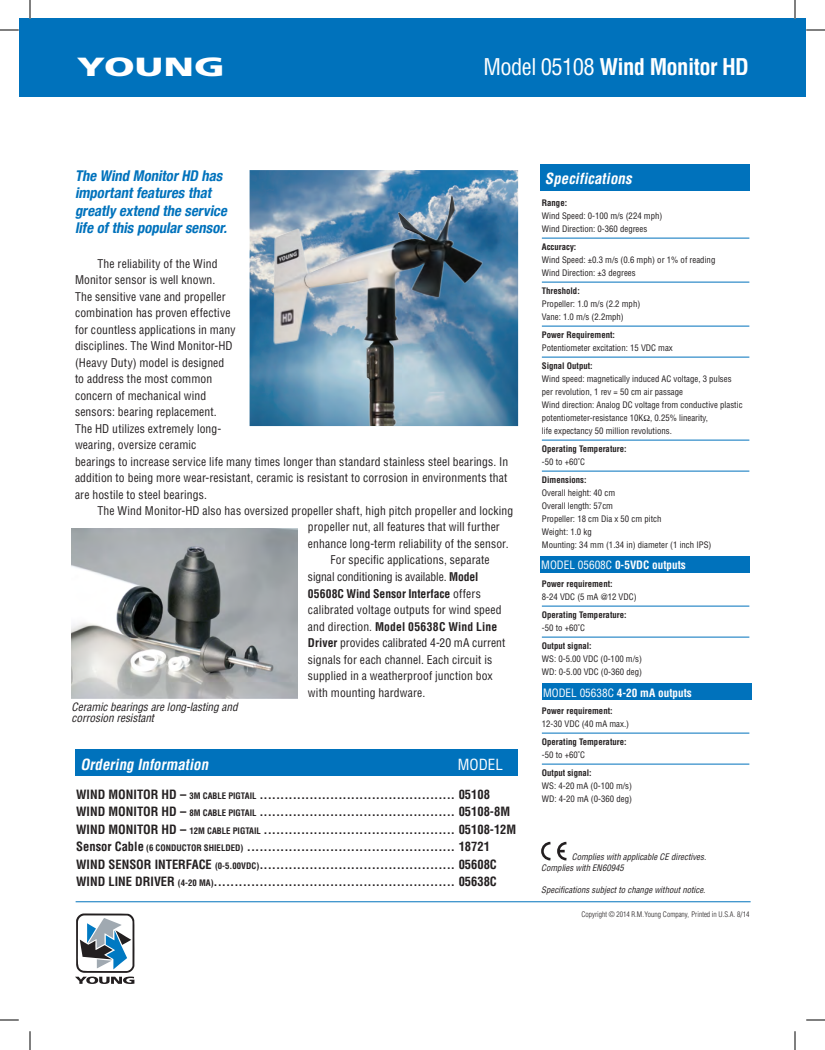
<style>
.page{position:relative;width:825px;height:1050px;background:#fff}
.page>*{position:absolute;margin:0;border:0;box-sizing:border-box;transform-origin:0 0}
.t1{font:900 26.25px "Frutiger";color:#fff;scale:1.5 1}
.t2{font:700 condensed 22.5px "Helvetica";letter-spacing:-.025em;color:#fff}
.t3{font:italic 700 condensed 15px "Helvetica";color:#fff}
.t4{font:condensed 15px "Helvetica";color:#fff}
.t5{font:italic 700 condensed 14.88px/17.5px "Helvetica Neue";color:#0072bc}
.t6{font:700 condensed 12.5px/17.5px "Helvetica";color:#231f20}
.t7{font:condensed 11.75px/16.5px "Helvetica";letter-spacing:.01em;color:#231f20}
.t8{font:700 condensed 11.75px "Helvetica";letter-spacing:.005em;color:#231f20}
.t9{font:condensed 11.75px "Helvetica";letter-spacing:-.01em;color:#231f20}
.t10{font:italic condensed 11.25px/11.2px "Helvetica";letter-spacing:-.005em;color:#231f20}
.t11{font:700 condensed 11.25px "Helvetica";color:#fff}
.t12{font:condensed 8.75px/13px "Helvetica";color:#231f20}
.t13{font:700 condensed 8.75px "Helvetica";color:#231f20}
.t14{font:italic condensed 8.75px/11.2px "Helvetica";color:#231f20}
.t15{font:300 condensed 7.5px "Helvetica";color:#231f20}
.s1{font-weight:400}
.s2{font-weight:700}
.s3{font-size:8.75px}
</style>
<div class="page">
<div style="left:19px;top:19px;width:787px;height:78px;background:#0072bc"></div>
<hr style="left:542px;top:238px;width:207px;height:1px;background:#0072bc">
<hr style="left:542px;top:282px;width:207px;height:1px;background:#0072bc">
<hr style="left:542px;top:326px;width:207px;height:1px;background:#0072bc">
<hr style="left:542px;top:357px;width:207px;height:1px;background:#0072bc">
<hr style="left:542px;top:440px;width:207px;height:1px;background:#0072bc">
<hr style="left:542px;top:471px;width:207px;height:1px;background:#0072bc">
<hr style="left:542px;top:606px;width:207px;height:1px;background:#0072bc">
<hr style="left:542px;top:637px;width:207px;height:1px;background:#0072bc">
<hr style="left:542px;top:733px;width:207px;height:1px;background:#0072bc">
<hr style="left:542px;top:764px;width:207px;height:1px;background:#0072bc">
<div style="left:540px;top:164px;width:210px;height:27px;background:#0072bc"></div>
<div style="left:75px;top:749px;width:443px;height:27px;background:#0072bc"></div>
<hr style="left:76px;top:901px;width:675px;height:1px;background:#0072bc">
<div style="left:542px;top:683px;width:210px;height:17px;background:#0072bc"></div>
<div style="left:540px;top:556px;width:210px;height:17px;background:#0072bc"></div>
<img style="left:72px;top:529px;width:226px;height:170px">
<svg style="left:541px;top:841px;width:26px;height:20px"></svg>
<svg style="left:75px;top:913px;width:60px;height:71px"></svg>
<img style="left:251px;top:170px;width:265px;height:255px">
<svg style="left:0;top:29px;width:19px;height:2px"></svg>
<svg style="left:806px;top:29px;width:19px;height:2px"></svg>
<svg style="left:0;top:1019px;width:19px;height:2px"></svg>
<svg style="left:806px;top:1019px;width:19px;height:2px"></svg>
<svg style="left:29px;top:0;width:2px;height:19px"></svg>
<svg style="left:29px;top:1031px;width:2px;height:19px"></svg>
<svg style="left:794px;top:0;width:2px;height:19px"></svg>
<svg style="left:794px;top:1031px;width:2px;height:19px"></svg>
<h1 class="t1" style="left:77px;top:51px;width:100px">YOUNG</h1>
<h2 class="t2" style="left:484px;top:52px;width:267px"><span class="s1">Model 05108</span> Wind Monitor HD</h2>
<p class="t5" style="left:75px;top:166px;width:157px">The Wind MonitorHD has importantfeatures that greatly extend the service life ofthis popularsensor.</p>
<p class="t7" style="left:75px;top:255px;width:435px;text-indent:22px">The reliability of the Wind<br>Monitor sensor is well known.<br>The sensitive vane and propeller<br>combination has proven effective<br>for countless applications in many<br>disciplines. The Wind Monitor-HD<br>(Heavy Duty) model is designed<br>to address the most common<br>concern of mechanical wind<br>sensors: bearing replacement.<br>The HD utilizes extremely long-<br>wearing, oversize ceramic<br>bearings to increase service life many times longer than standard stainless steel bearings. In addition to being more wear-resistant, ceramic is resistant to corrosion in environments that are hostile to steel bearings.</p>
<p class="t7" style="left:98px;top:502px;width:417px">The Wind Monitor-HD also has oversized propeller shaft, high pitch propeller and locking</p>
<p class="t7" style="left:308px;top:519px;width:193px">propeller nut, all features that will further</p>
<p class="t7" style="left:308px;top:535px;width:202px">enhance long-term reliability of the sensor.</p>
<p class="t7" style="left:330px;top:552px;width:161px">For specific applications, separate</p>
<p class="t9" style="left:308px;top:569px;width:172px">signal conditioning is available. <span class="s2">Model</span></p>
<p class="t8" style="left:308px;top:586px;width:174px">05608C Wind Sensor Interface <span class="s1">offers</span></p>
<p class="t7" style="left:308px;top:601px;width:195px">calibrated voltage outputs for wind speed</p>
<p class="t8" style="left:308px;top:619px;width:191px"><span class="s1">and direction.</span> Model 05638C Wind Line</p>
<p class="t7" style="left:308px;top:634px;width:199px"><span class="s2">Driver</span> provides calibrated 4-20 mA current</p>
<p class="t7" style="left:308px;top:651px;width:186px">signals for each channel. Each circuit is</p>
<p class="t7" style="left:308px;top:667px;width:186px">supplied in a weatherproof junction box</p>
<p class="t7" style="left:308px;top:684px;width:119px">with mounting hardware.</p>
<p class="t11" style="left:543px;top:685px;width:150px"><span class="s1">MODEL 05638C</span> 4-20 mA outputs</p>
<p class="t3" style="left:545px;top:169px;width:91px">Specifications</p>
<p class="t13" style="left:542px;top:197px;width:27px">Range:</p>
<p class="t12" style="left:542px;top:209px;width:122px">Wind Speed: 0-100 m/s (224 mph)<br>Wind Direction: 0-360 degrees</p>
<p class="t13" style="left:542px;top:241px;width:36px">Accuracy:</p>
<p class="t12" style="left:542px;top:253px;width:175px">Wind Speed: ±0.3 m/s (0.6 mph) or 1% of reading<br>Wind Direction: ±3 degrees</p>
<p class="t13" style="left:542px;top:285px;width:39px">Threshold:</p>
<p class="t12" style="left:542px;top:297px;width:100px">Propeller: 1.0 m/s (2.2 mph)<br>Vane: 1.0 m/s (2.2mph)</p>
<p class="t13" style="left:542px;top:329px;width:75px">Power Requirement:</p>
<p class="t12" style="left:542px;top:341px;width:132px">Potentiometer excitation: 15 VDC max</p>
<p class="t13" style="left:542px;top:360px;width:52px">Signal Output:</p>
<p class="t12" style="left:542px;top:372px;width:202px">Wind speed: magnetically induced AC voltage, 3 pulses per revolution, 1 rev = 50 cm air passage<br>Wind direction: Analog DC voltage from conductive plastic potentiometer-resistance 10K , 0.25% linearity,<br>life expectancy 50 million revolutions.</p>
<p class="t13" style="left:542px;top:443px;width:86px">Operating Temperature:</p>
<p class="t12" style="left:542px;top:455px;width:45px">-50 to +60˚C</p>
<p class="t13" style="left:542px;top:474px;width:46px">Dimensions:</p>
<p class="t12" style="left:542px;top:486px;width:171px">Overall height: 40 cm<br>Overall length: 57cm<br>Propeller: 18 cm Dia x 50 cm pitch<br>Weight: 1.0 kg<br>Mounting: 34 mm (1.34 in) diameter (1 inch IPS)</p>
<p class="t13" style="left:542px;top:578px;width:72px">Power requirement:</p>
<p class="t12" style="left:542px;top:590px;width:96px">8-24 VDC (5 mA @12 VDC)</p>
<p class="t13" style="left:542px;top:609px;width:86px">Operating Temperature:</p>
<p class="t12" style="left:542px;top:621px;width:45px">-50 to +60˚C</p>
<p class="t13" style="left:542px;top:640px;width:51px">Output signal:</p>
<p class="t12" style="left:542px;top:652px;width:102px">WS: 0-5.00 VDC (0-100 m/s)<br>WD: 0-5.00 VDC (0-360 deg)</p>
<p class="t13" style="left:542px;top:705px;width:72px">Power requirement:</p>
<p class="t12" style="left:542px;top:717px;width:89px">12-30 VDC (40 mA max.)</p>
<p class="t13" style="left:542px;top:736px;width:86px">Operating Temperature:</p>
<p class="t12" style="left:542px;top:748px;width:45px">-50 to +60˚C</p>
<p class="t13" style="left:542px;top:767px;width:51px">Output signal:</p>
<p class="t12" style="left:542px;top:779px;width:92px">WS: 4-20 mA (0-100 m/s)<br>WD: 4-20 mA (0-360 deg)</p>
<p class="t11" style="left:541px;top:558px;width:146px"><span class="s1">MODEL 05608C</span> 0-5VDC outputs</p>
<p class="t10" style="left:72px;top:701px;width:168px">Ceramic bearings are long-lasting and corrosion resistant</p>
<p class="t3" style="left:80px;top:755px;width:133px">Ordering Information</p>
<p class="t4" style="left:458px;top:755px;width:46px">MODEL</p>
<p class="t6" style="left:76px;top:785px;width:442px">WIND MONITOR HD – <span class="s3">3M CABLE PIGTAIL</span> ............................................... 05108<br>WIND MONITOR HD – <span class="s3">8M CABLE PIGTAIL</span> ............................................... 05108-8M WIND MONITOR HD – <span class="s3">12M CABLE PIGTAIL</span> .............................................. 05108-12M Sensor Cable <span class="s3">(6 CONDUCTOR SHIELDED)</span> .................................................. 18721<br>WIND SENSOR INTERFACE <span class="s3">(0-5.00VDC)</span>............................................... 05608C WIND LINE DRIVER <span class="s3">(4-20 MA)</span>.......................................................... 05638C</p>
<p class="t14" style="left:541px;top:851px;width:166px;text-indent:31px">Complies with applicable CE directives.<br>Complies with EN60945</p>
<p class="t14" style="left:541px;top:884px;width:166px">Specifications subject to change without notice.</p>
<p class="t15" style="left:581px;top:910px;width:170px">Copyright © 2014 R.M. Young Company, Printed in U.S.A. 8/14</p>
</div>
